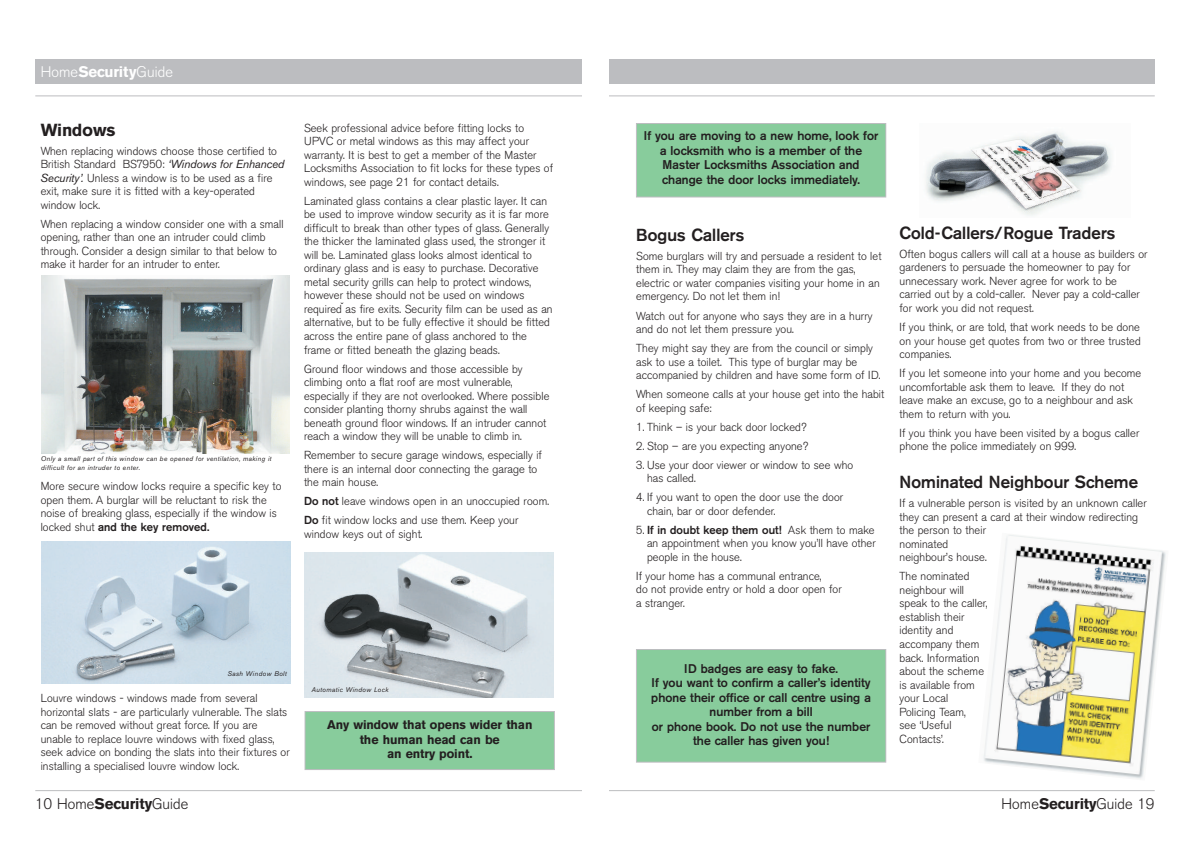
<style>
.page{position:relative;width:1191px;height:842px;background:#fff}
.page>*{position:absolute;margin:0;border:0;box-sizing:border-box;transform-origin:0 0}
.t1{font:500 17.4px "AK11";color:#231f20}
.t2{font:700 17.4px "AK11";color:#231f20}
.t3{font:300 15.3px "AK11";color:#231f20}
.t4{font:300 15.3px "AK11";color:#fff}
.t5{font:500 12.6px/14.5px "AK11";color:#231f20;text-align:center}
.t6{font:700 12.6px/14.5px "AK11";color:#231f20;text-align:center}
.t7{font:300 11.6px/13.5px "AK11";color:#231f20}
.t8{font:italic 6.8px/8.7px "AK11";letter-spacing:.055em;color:#231f20}
.s1{font-weight:700}
.s2{font-weight:400;font-style:italic}
.s3{font-weight:500}
</style>
<div class="page">
<div style="left:636px;top:650px;width:249px;height:112px;background:#88cc9c"></div>
<div style="left:636px;top:649px;width:250px;height:113px;border:1px solid #bcbdc0"></div>
<div style="left:636px;top:124px;width:249px;height:73px;background:#88cc9c"></div>
<div style="left:636px;top:123px;width:250px;height:74px;border:1px solid #bcbdc0"></div>
<div style="left:609px;top:59px;width:545px;height:25px;background:#bcbdc0"></div>
<hr style="left:609px;top:96px;width:545px;height:1px;background:#bcbdc0">
<hr style="left:609px;top:790px;width:545px;height:1px;background:#bcbdc0">
<img style="left:983px;top:535px;width:183px;height:244px">
<img style="left:926px;top:131px;width:186px;height:85px">
<div style="left:35px;top:59px;width:546px;height:25px;background:#bcbdc0"></div>
<hr style="left:35px;top:96px;width:546px;height:1px;background:#bcbdc0">
<hr style="left:35px;top:790px;width:546px;height:1px;background:#bcbdc0">
<img style="left:304px;top:553px;width:249px;height:144px">
<img style="left:41px;top:542px;width:249px;height:141px">
<img style="left:41px;top:275px;width:248px;height:178px">
<div style="left:305px;top:712px;width:249px;height:57px;background:#88cc9c"></div>
<div style="left:305px;top:711px;width:249px;height:59px;border:1px solid #bcbdc0"></div>
<h2 class="t4" style="left:41px;top:63px;width:134px">Home<span class="s1">Security</span>Guide</h2>
<h1 class="t2" style="left:41px;top:119px;width:76px">Windows</h1>
<p class="t7" style="left:41px;top:144px;width:245px">When replacing windows choose those certified to British Standard BS7950: <span class="s2">‘Windows for Enhanced Security’.</span> Unless a window is to be used as a fire exit, make sure it is fitted with a key-operated window lock.</p>
<p class="t7" style="left:41px;top:217px;width:244px">When replacing a window consider one with a small opening, rather than one an intruder could climb through. Consider a design similar to that below to make it harder for an intruder to enter.</p>
<p class="t8" style="left:41px;top:454px;width:232px">Only a small part of this window can be opened for ventilation, making it difficult for an intruder to enter.</p>
<p class="t7" style="left:41px;top:480px;width:242px">More secure window locks require a specific key to open them. A burglar will be reluctant to risk the noise of breaking glass, especially if the window is locked shut <span class="s3">and the key removed.</span></p>
<p class="t7" style="left:304px;top:121px;width:251px">Seek professional advice before fitting locks to UPVC or metal windows as this may affect your warranty. It is best to get a member of the Master Locksmiths Association to fit locks for these types of windows, see page 21 for contact details.</p>
<p class="t7" style="left:304px;top:194px;width:250px">Laminated glass contains a clear plastic layer. It can be used to improve window security as it is far more difficult to break than other types of glass. Generally the thicker the laminated glass used, the stronger it will be. Laminated glass looks almost identical to ordinary glass and is easy to purchase. Decorative metal security grills can help to protect windows, however these should not be used on windows requiredºas fire exits. Security film can be used as an alternative, but to be fully effective it should be fitted across the entire pane of glass anchored to the frame or fitted beneath the glazing beads.</p>
<p class="t7" style="left:304px;top:362px;width:247px">Ground floor windows and those accessible by climbing onto a flat roof are most vulnerable, especially if they are not overlooked. Where possible consider planting thorny shrubs against the wall beneath ground floor windows. If an intruder cannot reach a window they will be unable to climb in.</p>
<p class="t7" style="left:304px;top:449px;width:239px">Remember to secure garage windows, especially if there is an internal door connecting the garage to the main house.</p>
<p class="t7" style="left:304px;top:492px;width:247px;line-height:19px"><span class="s3">Do not</span> leave windows open in an unoccupied room.<br><span class="s3">Do</span> fit window locks and use them. Keep your</p>
<p class="t7" style="left:304px;top:527px;width:120px">window keys out of sight.</p>
<p class="t8" style="left:228px;top:669px;width:61px">Sash Window Bolt</p>
<p class="t7" style="left:41px;top:691px;width:251px">Louvre windows - windows made from several horizontal slats - are particularly vulnerable. The slats can be removed without great force. If you are unable to replace louvre windows with fixed glass, seek advice on bonding the slats into their fixtures or installing a specialised louvre window lock.</p>
<h2 class="t3" style="left:35px;top:795px;width:155px">10 Home<span class="s1">Security</span>Guide</h2>
<p class="t8" style="left:312px;top:685px;width:78px">Automatic Window Lock</p>
<p class="t6" style="left:327px;top:717px;width:207px">Any window that opens wider than the human head can be<br>an entry point.</p>
<p class="t5" style="left:644px;top:128px;width:236px">If you are moving to a new home, look for a locksmith who is a member of the Master Locksmiths Association and change the door locks immediately.</p>
<h1 class="t1" style="left:636px;top:225px;width:110px">Bogus Callers</h1>
<p class="t7" style="left:636px;top:249px;width:247px">Some burglars will try and persuade a resident to let them in. They may claim they are from the gas, electric or water companies visiting your home in an emergency. Do not let them in!</p>
<p class="t7" style="left:636px;top:309px;width:238px">Watch out for anyone who says they are in a hurry and do not let them pressure you.</p>
<p class="t7" style="left:636px;top:342px;width:246px">They might say they are from the council or simply ask to use a toilet. This type of burglar may be accompanied by children and have some form of ID.</p>
<p class="t7" style="left:636px;top:388px;width:250px">When someone calls at your house get into the habit of keeping safe:</p>
<p class="t7" style="left:636px;top:420px;width:172px">1. Think – is your back door locked?</p>
<p class="t7" style="left:636px;top:439px;width:173px">2. Stop – are you expecting anyone?</p>
<p class="t7" style="left:647px;top:458px;width:208px;text-indent:-11px">3. Use your door viewer or window to see who has called.</p>
<p class="t7" style="left:647px;top:491px;width:198px;text-indent:-11px">4. If you want to open the door use the door chain, bar or door defender.</p>
<p class="t7" style="left:647px;top:523px;width:230px;text-align:justify;text-indent:-11px">5. <span class="s3">If in doubt keep them out!</span> Ask them to make an appointment when you know you’ll have other people in the house.</p>
<p class="t7" style="left:636px;top:569px;width:207px">If your home has a communal entrance,<br>do not provide entry or hold a door open for a stranger.</p>
<p class="t5" style="left:651px;top:661px;width:221px">ID badges are easy to fake.<br>If you want to confirm a caller’s identity phone their office or call centre using a number from a bill<br>or phone book. Do not use the number the caller has given you!</p>
<h1 class="t1" style="left:899px;top:223px;width:218px">Cold-Callers/Rogue Traders</h1>
<p class="t7" style="left:899px;top:247px;width:250px">Often bogus callers will call at a house as builders or gardeners to persuade the homeowner to pay for unnecessary work. Never agree for work to be carried out by a cold-caller. Never pay a cold-caller for work you did not request.</p>
<p class="t7" style="left:899px;top:320px;width:243px;text-align:justify">If you think, or are told, that work needs to be done on your house get quotes from two or three trusted companies.</p>
<p class="t7" style="left:899px;top:367px;width:243px">If you let someone into your home and you become uncomfortable ask them to leave. If they do not leave make an excuse, go to a neighbour and ask them to return with you.</p>
<p class="t7" style="left:899px;top:426px;width:241px">If you think you have been visited by a bogus caller phone the police immediately on 999.</p>
<h1 class="t1" style="left:899px;top:472px;width:240px">Nominated Neighbour Scheme</h1>
<p class="t7" style="left:899px;top:497px;width:249px">If a vulnerable person is visited by an unknown caller they can present a card at their window redirecting the person to their<br>nominated<br>neighbour’s house.</p>
<p class="t7" style="left:899px;top:570px;width:90px">The nominated neighbour will speak to the caller, establish their identity and accompany them back. Information about the scheme is available from your Local<br>Policing Team,<br>see ‘Useful<br>Contacts’.</p>
<h2 class="t3" style="left:1001px;top:795px;width:155px">Home<span class="s1">Security</span>Guide 19</h2>
</div>
